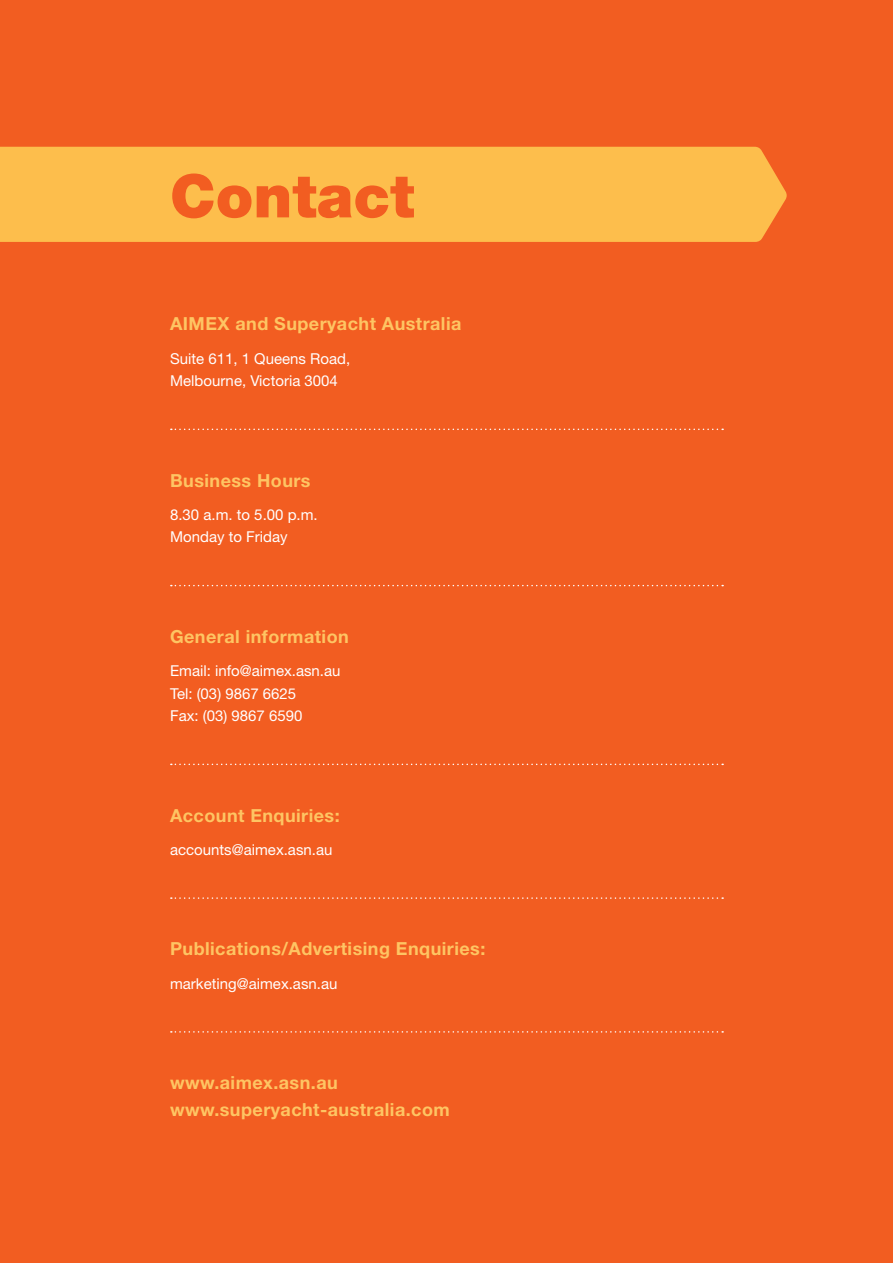
<style>
.page{position:relative;width:893px;height:1263px;background:#f25d21}
.page>*{position:absolute;margin:0;border:0;box-sizing:border-box;transform-origin:0 0}
.t1{font:900 60px "Helvetica Neue";color:#f25d21}
.t2{font:700 18px/27px "Helvetica Neue";letter-spacing:.025em;color:#fec563}
.t3{font:15px/22.5px "Helvetica Neue";color:#fff}
</style>
<div class="page">
<div style="left:0;top:147px;width:787px;height:95px;background:#fdbe4c"></div>
<svg style="left:171px;top:429px;width:552px;height:1px"></svg>
<svg style="left:171px;top:585px;width:552px;height:1px"></svg>
<svg style="left:171px;top:764px;width:552px;height:1px"></svg>
<svg style="left:171px;top:897px;width:552px;height:2px"></svg>
<svg style="left:171px;top:1031px;width:552px;height:2px"></svg>
<h1 class="t1" style="left:170px;top:160px;width:246px">Contact</h1>
<p class="t2" style="left:170px;top:310px;width:293px">AIMEX and Superyacht Australia</p>
<p class="t3" style="left:170px;top:347px;width:182px">Suite 611, 1 Queens Road,<br>Melbourne, Victoria 3004</p>
<p class="t2" style="left:170px;top:466px;width:142px">Business Hours</p>
<p class="t3" style="left:170px;top:503px;width:149px">8.30 a.m. to 5.00 p.m.<br>Monday to Friday</p>
<p class="t2" style="left:170px;top:623px;width:180px">General information</p>
<p class="t3" style="left:170px;top:659px;width:172px">Email: info@aimex.asn.au<br>Tel: (03) 9867 6625<br>Fax: (03) 9867 6590</p>
<p class="t2" style="left:170px;top:801px;width:171px">Account Enquiries:</p>
<p class="t3" style="left:170px;top:838px;width:164px">accounts@aimex.asn.au</p>
<p class="t2" style="left:170px;top:935px;width:317px">Publications/Advertising Enquiries:</p>
<p class="t3" style="left:170px;top:972px;width:169px">marketing@aimex.asn.au</p>
<p class="t2" style="left:170px;top:1069px;width:281px">www.aimex.asn.au www.superyacht-australia.com</p>
</div>
